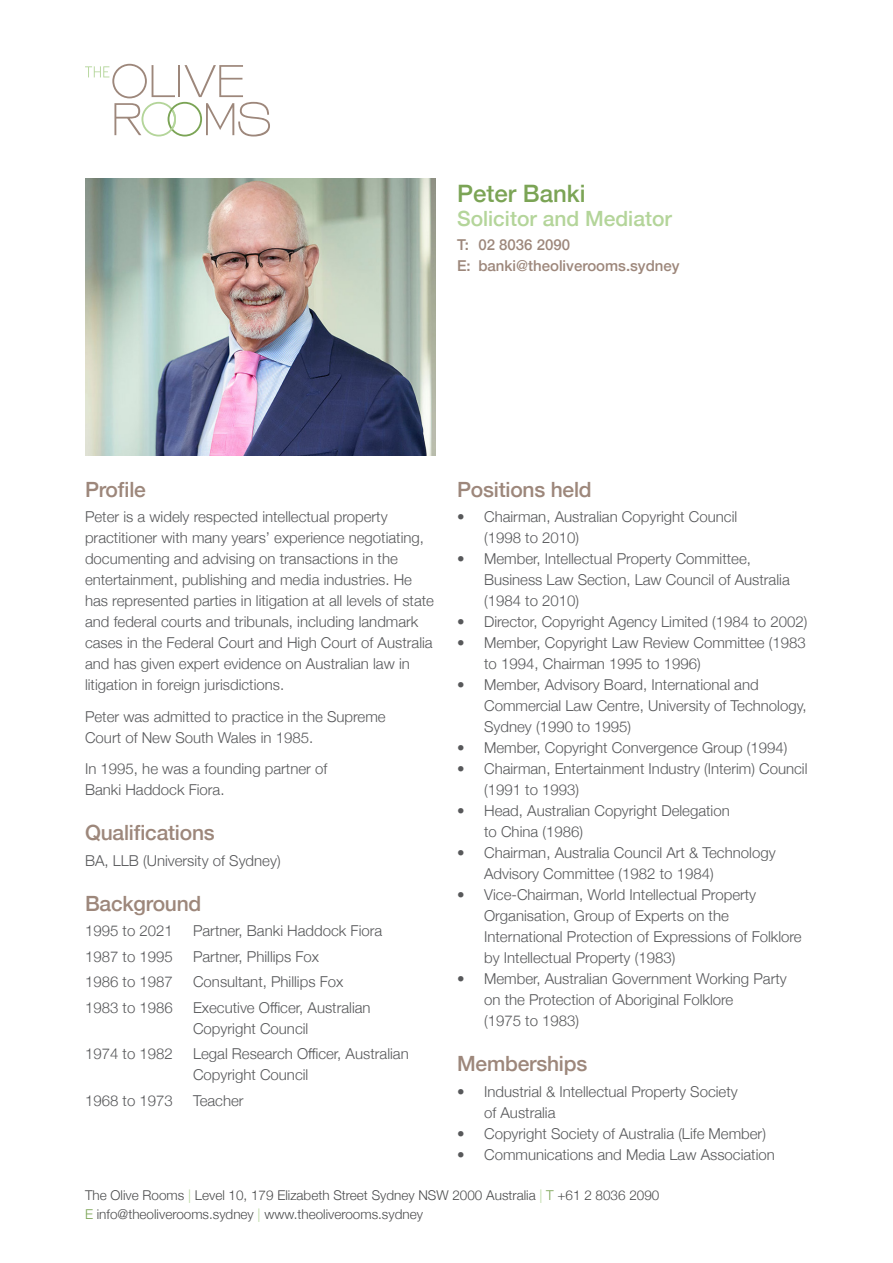
<style>
.page{position:relative;width:893px;height:1263px;background:#fff}
.page>*{position:absolute;margin:0;border:0;box-sizing:border-box;transform-origin:0 0}
.Heading_1{font:500 24px "Helvetica Neue";color:#7ba455}
.Heading_2{font:500 21px "Helvetica Neue";letter-spacing:-.01em;color:#9d877b}
.Heading_2-2{font:500 21px "Helvetica Neue";color:#b4d59a}
.Basic_body_text{font:300 15px/21px "Helvetica Neue";color:#57585a}
.Heading_2-3{font:500 15px "Helvetica Neue";color:#9d877b}
.t1{font:300 13.5px "Helvetica Neue";color:#4b4c4d}
.s1{color:#b4d59a}
.s2{color:#7ba455}
</style>
<div class="page">
<img style="left:85px;top:179px;width:351px;height:276px">
<svg style="left:85px;top:64px;width:185px;height:72px"></svg>
<p class="Heading_1" style="left:457px;top:174px;width:130px">Peter Banki</p>
<p class="Heading_2-2" style="left:457px;top:202px;width:216px">Solicitor and Mediator</p>
<p class="Heading_2-3" style="left:457px;top:233px;width:114px">T: 02 8036 2090</p>
<p class="Heading_2-3" style="left:457px;top:254px;width:224px">E: banki@theoliverooms.sydney</p>
<p class="Heading_2" style="left:457px;top:472px;width:136px">Positions held</p>
<p class="Basic_body_text" style="left:484px;top:505px;width:255px;text-indent:-27px">• Chairman, Australian Copyright Council (1998 to 2010)</p>
<p class="Basic_body_text" style="left:484px;top:547px;width:307px;text-indent:-27px">• Member, Intellectual Property Committee,<br>Business Law Section, Law Council of Australia (1984 to 2010)</p>
<p class="Basic_body_text" style="left:457px;top:610px;width:352px">• Director, Copyright Agency Limited (1984 to 2002)</p>
<p class="Basic_body_text" style="left:484px;top:631px;width:323px;text-indent:-27px">• Member, Copyright Law Review Committee (1983 to 1994, Chairman 1995 to 1996)</p>
<p class="Basic_body_text" style="left:484px;top:673px;width:324px;text-indent:-27px">• Member, Advisory Board, International and<br>Commercial Law Centre, University of Technology,<br>Sydney (1990 to 1995)</p>
<p class="Basic_body_text" style="left:457px;top:736px;width:332px">• Member, Copyright Convergence Group (1994)</p>
<p class="Basic_body_text" style="left:484px;top:757px;width:325px;text-indent:-27px">• Chairman, Entertainment Industry (Interim) Council (1991 to 1993)</p>
<p class="Basic_body_text" style="left:484px;top:799px;width:247px;text-indent:-27px">• Head, Australian Copyright Delegation to China (1986)</p>
<p class="Basic_body_text" style="left:484px;top:841px;width:293px;text-indent:-27px">• Chairman, Australia Council Art &amp; Technology<br>Advisory Committee (1982 to 1984)</p>
<p class="Basic_body_text" style="left:484px;top:883px;width:319px;text-indent:-27px">• Vice-Chairman, World Intellectual Property Organisation, Group of Experts on the International Protection of Expressions of Folklore by Intellectual Property (1983)</p>
<p class="Basic_body_text" style="left:484px;top:967px;width:304px;text-indent:-27px">• Member, Australian Government Working Party on the Protection of Aboriginal Folklore<br>(1975 to 1983)</p>
<p class="Heading_2" style="left:457px;top:1047px;width:132px">Memberships</p>
<p class="Basic_body_text" style="left:484px;top:1080px;width:255px;text-indent:-27px">• Industrial &amp; Intellectual Property Society of Australia</p>
<p class="Basic_body_text" style="left:457px;top:1122px;width:310px">• Copyright Society of Australia (Life Member)</p>
<p class="Basic_body_text" style="left:457px;top:1143px;width:319px">• Communications and Media Law Association</p>
<p class="t1" style="left:85px;top:1184px;width:576px">The Olive Rooms <span class="s1">|</span> Level 10, 179 Elizabeth Street Sydney NSW 2000 Australia <span class="s1">|</span> <span class="s2">T</span> +61 2 8036 2090</p>
<p class="t1" style="left:85px;top:1203px;width:339px"><span class="s2">E</span> info@theoliverooms.sydney <span class="s1">|</span> www.theoliverooms.sydney</p>
<p class="Heading_2" style="left:85px;top:472px;width:62px">Profile</p>
<p class="Basic_body_text" style="left:85px;top:505px;width:350px">Peter is a widely respected intellectual property practitioner with many years’ experience negotiating, documenting and advising on transactions in the entertainment, publishing and media industries. He has represented parties in litigation at all levels of state and federal courts and tribunals, including landmark cases in the Federal Court and High Court of Australia and has given expert evidence on Australian law in litigation in foreign jurisdictions.</p>
<p class="Basic_body_text" style="left:85px;top:705px;width:302px">Peter was admitted to practice in the Supreme<br>Court of New South Wales in 1985.</p>
<p class="Basic_body_text" style="left:85px;top:757px;width:244px">In 1995, he was a founding partner of<br>Banki Haddock Fiora.</p>
<p class="Heading_2" style="left:85px;top:816px;width:131px">Qualifications</p>
<p class="Basic_body_text" style="left:85px;top:849px;width:197px">BA, LLB (University of Sydney)</p>
<p class="Heading_2" style="left:85px;top:886px;width:118px">Background</p>
<p class="Basic_body_text" style="left:85px;top:919px;width:89px">1995 to 2021</p>
<p class="Basic_body_text" style="left:193px;top:919px;width:191px">Partner, Banki Haddock Fiora</p>
<p class="Basic_body_text" style="left:85px;top:945px;width:89px">1987 to 1995</p>
<p class="Basic_body_text" style="left:193px;top:945px;width:128px">Partner, Phillips Fox</p>
<p class="Basic_body_text" style="left:85px;top:970px;width:89px">1986 to 1987</p>
<p class="Basic_body_text" style="left:193px;top:970px;width:152px">Consultant, Phillips Fox</p>
<p class="Basic_body_text" style="left:85px;top:996px;width:89px">1983 to 1986</p>
<p class="Basic_body_text" style="left:193px;top:996px;width:179px">Executive Officer, Australian<br>Copyright Council</p>
<p class="Basic_body_text" style="left:85px;top:1042px;width:89px">1974 to 1982</p>
<p class="Basic_body_text" style="left:193px;top:1042px;width:217px">Legal Research Officer, Australian<br>Copyright Council</p>
<p class="Basic_body_text" style="left:85px;top:1089px;width:89px">1968 to 1973</p>
<p class="Basic_body_text" style="left:193px;top:1089px;width:52px">Teacher</p>
</div>
